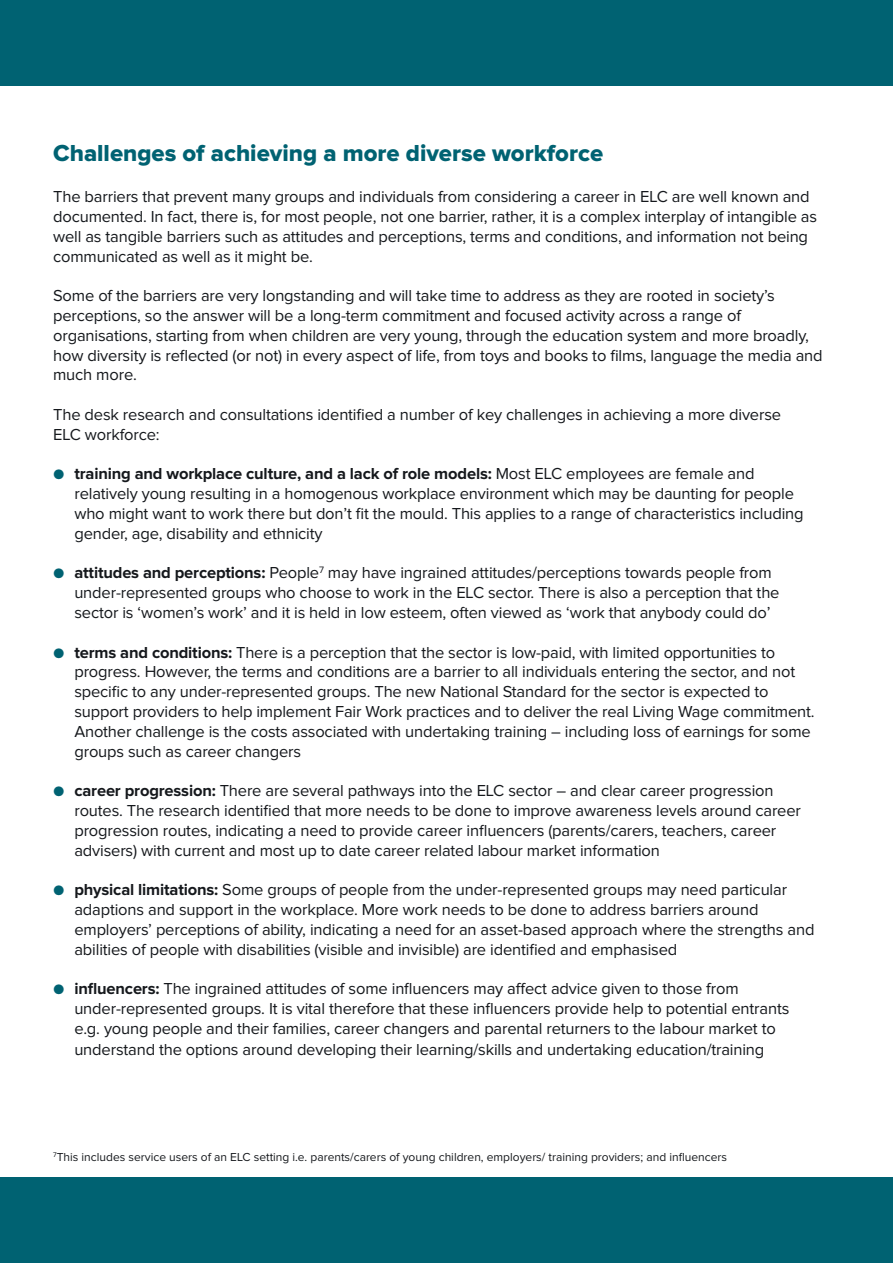
<style>
.page{position:relative;width:893px;height:1263px;background:#fff}
.page>*{position:absolute;margin:0;border:0;box-sizing:border-box;transform-origin:0 0}
.t1{font:24px "Proxima Nova Extrabld";color:#006272}
.t2{font:16.5px/19.8px "Proxima Nova";letter-spacing:-.01em;color:#15181c}
.t3{font:12px "Proxima Nova";color:#15181c}
.s1{color:#006272}
.s2{font-weight:700}
</style>
<div class="page">
<div style="left:0;top:1178px;width:893px;height:85px;background:#006272"></div>
<div style="left:0;top:0;width:893px;height:85px;background:#006272"></div>
<h1 class="t1" style="left:53px;top:142px;width:552px">Challenges of achieving a more diverse workforce</h1>
<p class="t2" style="left:53px;top:187px;width:765px">The barriers that prevent many groups and individuals from considering a career in ELC are well known and documented. In fact, there is, for most people, not one barrier, rather, it is a complex interplay of intangible as well as tangible barriers such as attitudes and perceptions, terms and conditions, and information not being communicated as well as it might be.</p>
<p class="t2" style="left:53px;top:286px;width:771px">Some of the barriers are very longstanding and will take time to address as they are rooted in society’s perceptions, so the answer will be a long-term commitment and focused activity across a range of organisations, starting from when children are very young, through the education system and more broadly, how diversity is reflected (or not) in every aspect of life, from toys and books to films, language the media and much more.</p>
<p class="t2" style="left:53px;top:405px;width:729px">The desk research and consultations identified a number of key challenges in achieving a more diverse<br>ELC workforce:</p>
<p class="t2" style="left:74px;top:465px;width:731px;text-indent:-21px"><span class="s1">●</span> <span class="s2">training and workplace culture, and a lack of role models:</span> Most ELC employees are female and relatively young resulting in a homogenous workplace environment which may be daunting for people who might want to work there but don’t fit the mould. This applies to a range of characteristics including gender, age, disability and ethnicity</p>
<p class="t2" style="left:74px;top:564px;width:707px;text-indent:-21px"><span class="s1">●</span> <span class="s2">attitudes and perceptions:</span> People<sup>7</sup> may have ingrained attitudes/perceptions towards people from under-represented groups who choose to work in the ELC sector. There is also a perception that the sector is ‘women’s work’ and it is held in low esteem, often viewed as ‘work that anybody could do’</p>
<p class="t2" style="left:74px;top:643px;width:742px;text-indent:-21px"><span class="s1">●</span> <span class="s2">terms and conditions:</span> There is a perception that the sector is low-paid, with limited opportunities to progress. However, the terms and conditions are a barrier to all individuals entering the sector, and not specific to any under-represented groups. The new National Standard for the sector is expected to support providers to help implement Fair Work practices and to deliver the real Living Wage commitment.<br>Another challenge is the costs associated with undertaking training – including loss of earnings for some groups such as career changers</p>
<p class="t2" style="left:74px;top:781px;width:728px;text-indent:-21px"><span class="s1">●</span> <span class="s2">career progression:</span> There are several pathways into the ELC sector – and clear career progression routes. The research identified that more needs to be done to improve awareness levels around career progression routes, indicating a need to provide career influencers (parents/carers, teachers, career advisers) with current and most up to date career related labour market information</p>
<p class="t2" style="left:74px;top:880px;width:742px;text-indent:-21px"><span class="s1">●</span> <span class="s2">physical limitations:</span> Some groups of people from the under-represented groups may need particular adaptions and support in the workplace. More work needs to be done to address barriers around employers’ perceptions of ability, indicating a need for an asset-based approach where the strengths and abilities of people with disabilities (visible and invisible) are identified and emphasised</p>
<p class="t2" style="left:74px;top:979px;width:716px;text-indent:-21px"><span class="s1">●</span> <span class="s2">influencers:</span> The ingrained attitudes of some influencers may affect advice given to those from under-represented groups. It is vital therefore that these influencers provide help to potential entrants e.g. young people and their families, career changers and parental returners to the labour market to</p>
<p class="t2" style="left:74px;top:1041px;width:691px">understand the options around developing their learning/skills and undertaking education/training</p>
<p class="t3" style="left:53px;top:1152px;width:675px"><sup>7</sup>This includes service users of an ELC setting i.e. parents/carers of young children, employers/ training providers; and influencers</p>
</div>
